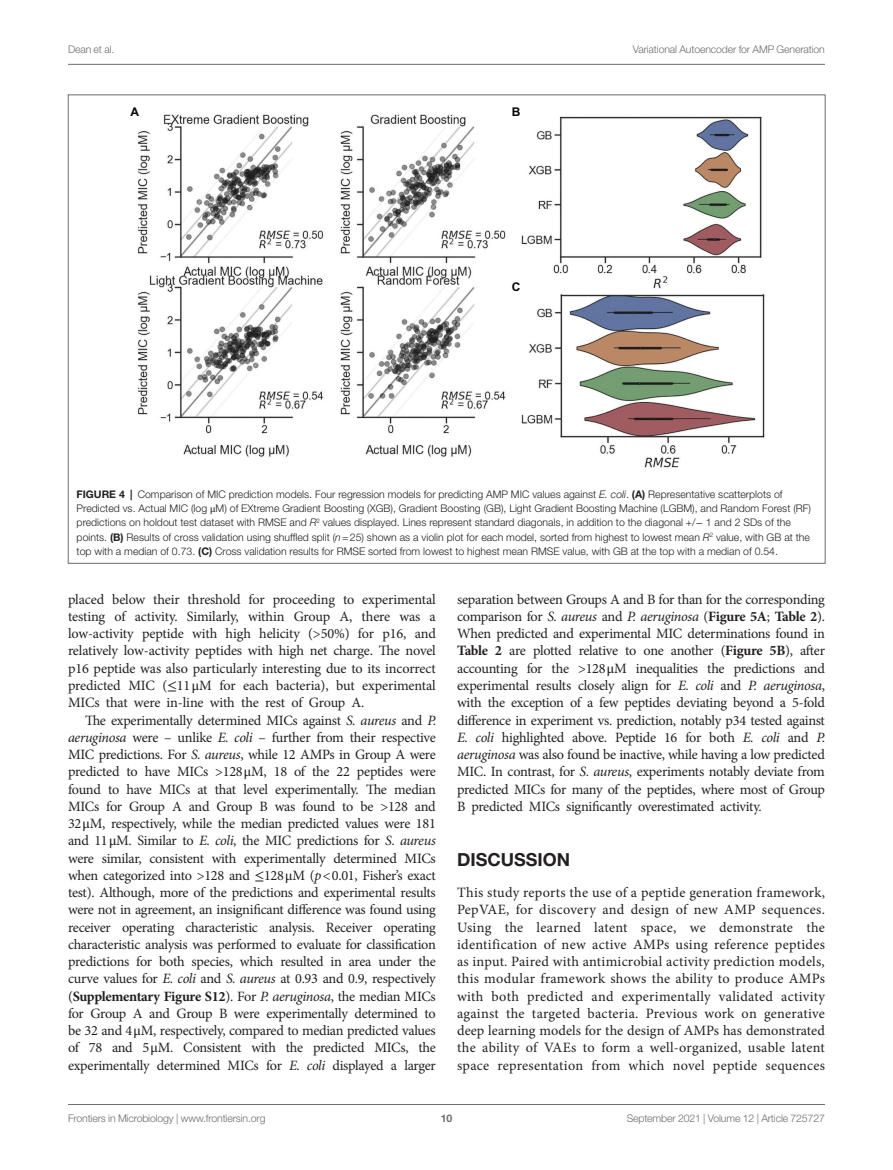
<style>
.page{position:relative;width:893px;height:1170px;background:#fff}
.page>*{position:absolute;margin:0;border:0;box-sizing:border-box;transform-origin:0 0}
.HEAD_1{font:700 18px "Helvetica Neue LT Std";color:#231f20}
.TEXT{font:14.25px/17.2px "Minion Pro";letter-spacing:-.02em;color:#231f20;text-align:justify}
.TEXT_FLUSH{font:14.25px/17.2px "Minion Pro";letter-spacing:.02em;color:#231f20;text-align:justify}
.t1{font:700 12px "Arial";color:#040503}
.FIG_LEG{font:300 10.5px/14.2px "Helvetica Neue LT Std";color:#231f20}
.t2{font:300 10.5px "Helvetica Neue LT Std";letter-spacing:-.015em;color:#6c6d70}
.t3{font:700 10.5px "Helvetica Neue LT Std";color:#6c6d70}
.s1{font-weight:700}
.s2{font-style:italic}
.s3{font-family:"STIX General";font-weight:400}
.s4{font-family:"STIX General"}
</style>
<div class="page">
<hr style="left:68px;top:64px;width:757px;height:1px;background:#6c6d70">
<hr style="left:68px;top:1104px;width:757px;height:1px;background:#6c6d70">
<img style="left:138px;top:114px;width:627px;height:354px">
<p class="t2" style="left:68px;top:42px;width:48px">Dean et al.</p>
<p class="t2" style="left:633px;top:42px;width:193px">Variational Autoencoder for AMP Generation</p>
<p class="t1" style="left:130px;top:103px;width:10px">A</p>
<p class="t1" style="left:512px;top:103px;width:10px">B</p>
<p class="t1" style="left:512px;top:278px;width:10px">C</p>
<p class="FIG_LEG" style="left:77px;top:486px;width:736px"><span class="s1">FIGURE 4 |</span> Comparison of MIC prediction models. Four regression models for predicting AMP MIC values against <span class="s2">E. coli</span>. <span class="s1">(A)</span> Representative scatterplots of Predicted vs. Actual MIC (log <span class="s3">μ</span>M) of EXtreme Gradient Boosting (XGB), Gradient Boosting (GB), Light Gradient Boosting Machine (LGBM), and Random Forest (RF) predictions on holdout test dataset with RMSE and <span class="s2">R</span><sup>2</sup> values displayed. Lines represent standard diagonals, in addition to the diagonal +/<span class="s3">−</span> 1 and 2 SDs of the points. <span class="s1">(B)</span> Results of cross validation using shuffled split (<span class="s2">n</span>=25) shown as a violin plot for each model, sorted from highest to lowest mean <span class="s2">R</span><sup>2</sup> value, with GB at the top with a median of 0.73. <span class="s1">(C)</span> Cross validation results for RMSE sorted from lowest to highest mean RMSE value, with GB at the top with a median of 0.54.</p>
<p class="TEXT" style="left:68px;top:590px;width:369px">placed below their threshold for proceeding to experimental testing of activity. Similarly, within Group A, there was a low-activity peptide with high helicity (&gt;50%) for p16, and relatively low-activity peptides with high net charge. The novel p16 peptide was also particularly interesting due to its incorrect predicted MIC (<span class="s4">≤</span>11<span class="s4">μ</span>M for each bacteria), but experimental MICs that were in-line with the rest of Group A.</p>
<p class="TEXT" style="left:68px;top:711px;width:370px;text-indent:17px">The experimentally determined MICs against <span class="s2">S. aureus</span> and <span class="s2">P. aeruginosa</span> were – unlike <span class="s2">E. coli</span> – further from their respective MIC predictions. For <span class="s2">S. aureus</span>, while 12 AMPs in Group A were predicted to have MICs &gt;128<span class="s4">μ</span>M, 18 of the 22 peptides were found to have MICs at that level experimentally. The median MICs for Group A and Group B was found to be &gt;128 and 32<span class="s4">μ</span>M, respectively, while the median predicted values were 181 and 11<span class="s4">μ</span>M. Similar to <span class="s2">E. coli</span>, the MIC predictions for <span class="s2">S. aureus </span>were similar, consistent with experimentally determined MICs when categorized into &gt;128 and <span class="s4">≤</span>128<span class="s4">μ</span>M (<span class="s2">p</span>&lt;0.01, Fisher’s exact test). Although, more of the predictions and experimental results were not in agreement, an insignificant difference was found using receiver operating characteristic analysis. Receiver operating characteristic analysis was performed to evaluate for classification predictions for both species, which resulted in area under the curve values for <span class="s2">E. coli</span> and <span class="s2">S. aureus</span> at 0.93 and 0.9, respectively (<span class="s1">Supplementary Figure S12</span>). For <span class="s2">P. aeruginosa</span>, the median MICs for Group A and Group B were experimentally determined to be 32 and 4<span class="s4">μ</span>M, respectively, compared to median predicted values of 78 and 5<span class="s4">μ</span>M. Consistent with the predicted MICs, the experimentally determined MICs for <span class="s2">E. coli</span> displayed a larger</p>
<p class="TEXT" style="left:457px;top:590px;width:370px">separation between Groups A and B for than for the corresponding comparison for <span class="s2">S. aureus</span> and <span class="s2">P. aeruginosa</span> (<span class="s1">Figure 5A</span>; <span class="s1">Table 2</span>).<br>When predicted and experimental MIC determinations found in <span class="s1">Table 2</span> are plotted relative to one another (<span class="s1">Figure 5B</span>), after accounting for the &gt;128<span class="s4">μ</span>M inequalities the predictions and experimental results closely align for <span class="s2">E. coli</span> and <span class="s2">P. aeruginosa</span>, with the exception of a few peptides deviating beyond a 5-fold difference in experiment vs. prediction, notably p34 tested against <span class="s2">E. coli</span> highlighted above. Peptide 16 for both <span class="s2">E. coli</span> and <span class="s2">P. aeruginosa</span> was also found be inactive, while having a low predicted MIC. In contrast, for <span class="s2">S. aureus</span>, experiments notably deviate from predicted MICs for many of the peptides, where most of Group B predicted MICs significantly overestimated activity.</p>
<p class="HEAD_1" style="left:457px;top:848px;width:115px">DISCUSSION</p>
<p class="TEXT_FLUSH" style="left:457px;top:883px;width:369px">This study reports the use of a peptide generation framework, PepVAE, for discovery and design of new AMP sequences.<br>Using the learned latent space, we demonstrate the identification of new active AMPs using reference peptides as input. Paired with antimicrobial activity prediction models, this modular framework shows the ability to produce AMPs with both predicted and experimentally validated activity against the targeted bacteria. Previous work on generative deep learning models for the design of AMPs has demonstrated the ability of VAEs to form a well-organized, usable latent space representation from which novel peptide sequences</p>
<p class="t2" style="left:68px;top:1111px;width:199px">Frontiers in Microbiology | www.frontiersin.org</p>
<p class="t3" style="left:441px;top:1111px;width:13px">10</p>
<p class="t2" style="left:627px;top:1111px;width:200px">September 2021 | Volume 12 | Article 725727</p>
</div>
